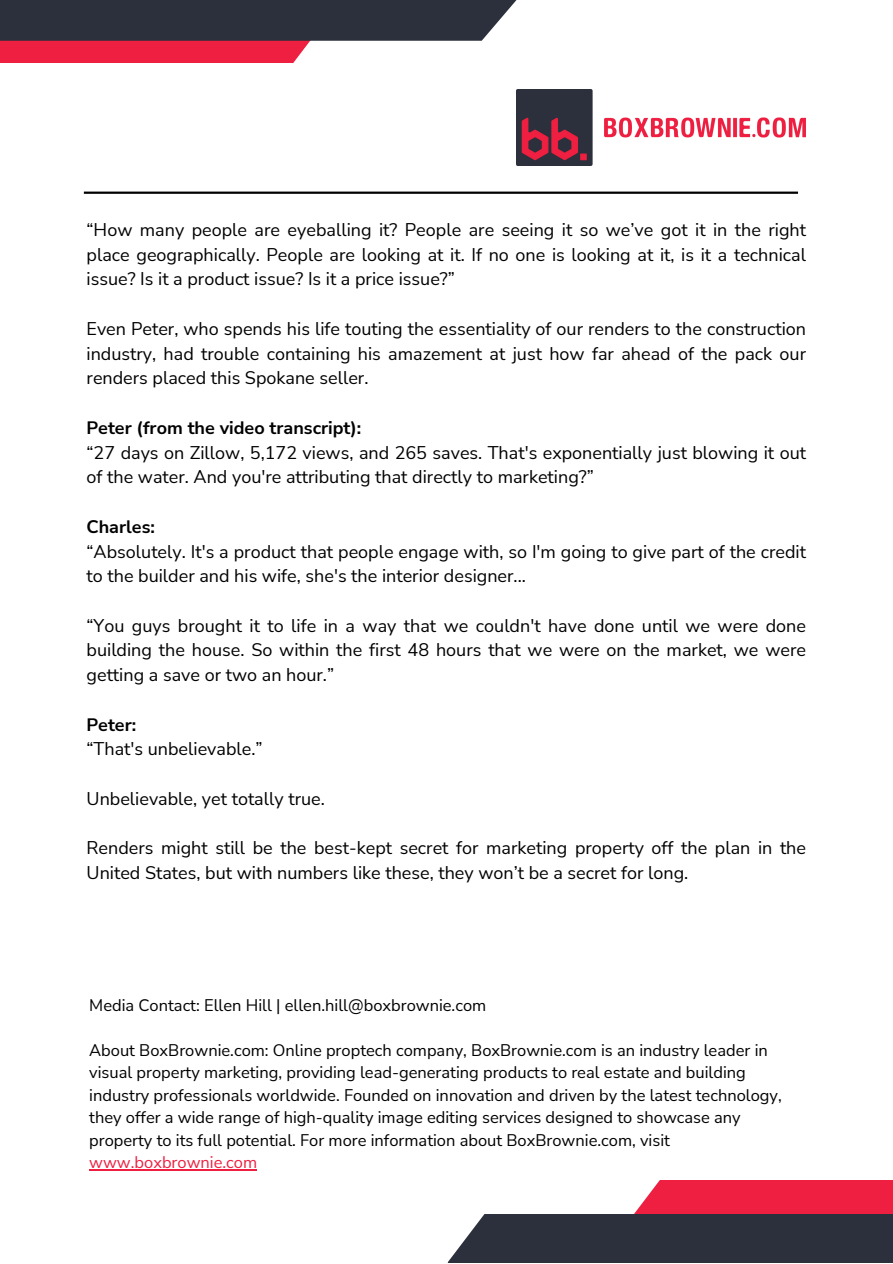
<style>
.page{position:relative;width:893px;height:1264px;background:#fff}
.page>*{position:absolute;margin:0;border:0;box-sizing:border-box;transform-origin:0 0}
.t1{font:18px/24.8px "Nunito Sans";color:#000;text-align:justify}
.t2{font:700 18px "Nunito Sans";color:#000}
.t3{font:16.5px/22.5px "Nunito Sans";color:#000}
.s1{color:#ee1f40}
</style>
<div class="page">
<hr style="left:84px;top:191px;width:714px;height:3px;background:#000">
<div style="left:0;top:0;width:332px;height:63px;background:#ee1f40"></div>
<div style="left:0;top:0;width:516px;height:41px;background:#2c303c"></div>
<div style="left:620px;top:1179px;width:272px;height:83px;background:#ee1f40"></div>
<div style="left:447px;top:1213px;width:445px;height:49px;background:#2c303c"></div>
<img style="left:516px;top:89px;width:289px;height:77px">
<hr style="left:89px;top:1169px;width:168px;height:1px;background:#ee1f40">
<p class="t1" style="left:87px;top:217px;width:721px">“How many people are eyeballing it? People are seeing it so we’ve got it in the right place geographically. People are looking at it. If no one is looking at it, is it a technical issue? Is it a product issue? Is it a price issue?”</p>
<p class="t1" style="left:87px;top:316px;width:721px">Even Peter, who spends his life touting the essentiality of our renders to the construction industry, had trouble containing his amazement at just how far ahead of the pack our renders placed this Spokane seller.</p>
<p class="t2" style="left:87px;top:415px;width:276px">Peter (from the video transcript):</p>
<p class="t1" style="left:87px;top:440px;width:721px">“27 days on Zillow, 5,172 views, and 265 saves. That's exponentially just blowing it out of the water. And you're attributing that directly to marketing?”</p>
<p class="t2" style="left:87px;top:514px;width:70px">Charles:</p>
<p class="t1" style="left:87px;top:539px;width:721px">“Absolutely. It's a product that people engage with, so I'm going to give part of the credit to the builder and his wife, she's the interior designer...</p>
<p class="t1" style="left:87px;top:613px;width:721px">“You guys brought it to life in a way that we couldn't have done until we were done building the house. So within the first 48 hours that we were on the market, we were getting a save or two an hour.”</p>
<p class="t2" style="left:87px;top:712px;width:51px">Peter:</p>
<p class="t1" style="left:87px;top:737px;width:177px">“That's unbelievable.”</p>
<p class="t1" style="left:87px;top:786px;width:240px">Unbelievable, yet totally true.</p>
<p class="t1" style="left:87px;top:836px;width:721px">Renders might still be the best-kept secret for marketing property off the plan in the<br>United States, but with numbers like these, they won’t be a secret for long.</p>
<p class="t3" style="left:89px;top:993px;width:398px">Media Contact: Ellen Hill | ellen.hill@boxbrownie.com</p>
<p class="t3" style="left:89px;top:1038px;width:694px">About BoxBrownie.com: Online proptech company, BoxBrownie.com is an industry leader in visual property marketing, providing lead-generating products to real estate and building industry professionals worldwide. Founded on innovation and driven by the latest technology, they offer a wide range of high-quality image editing services designed to showcase any property to its full potential. For more information about BoxBrownie.com, visit <span class="s1">www.boxbrownie.com</span></p>
</div>
